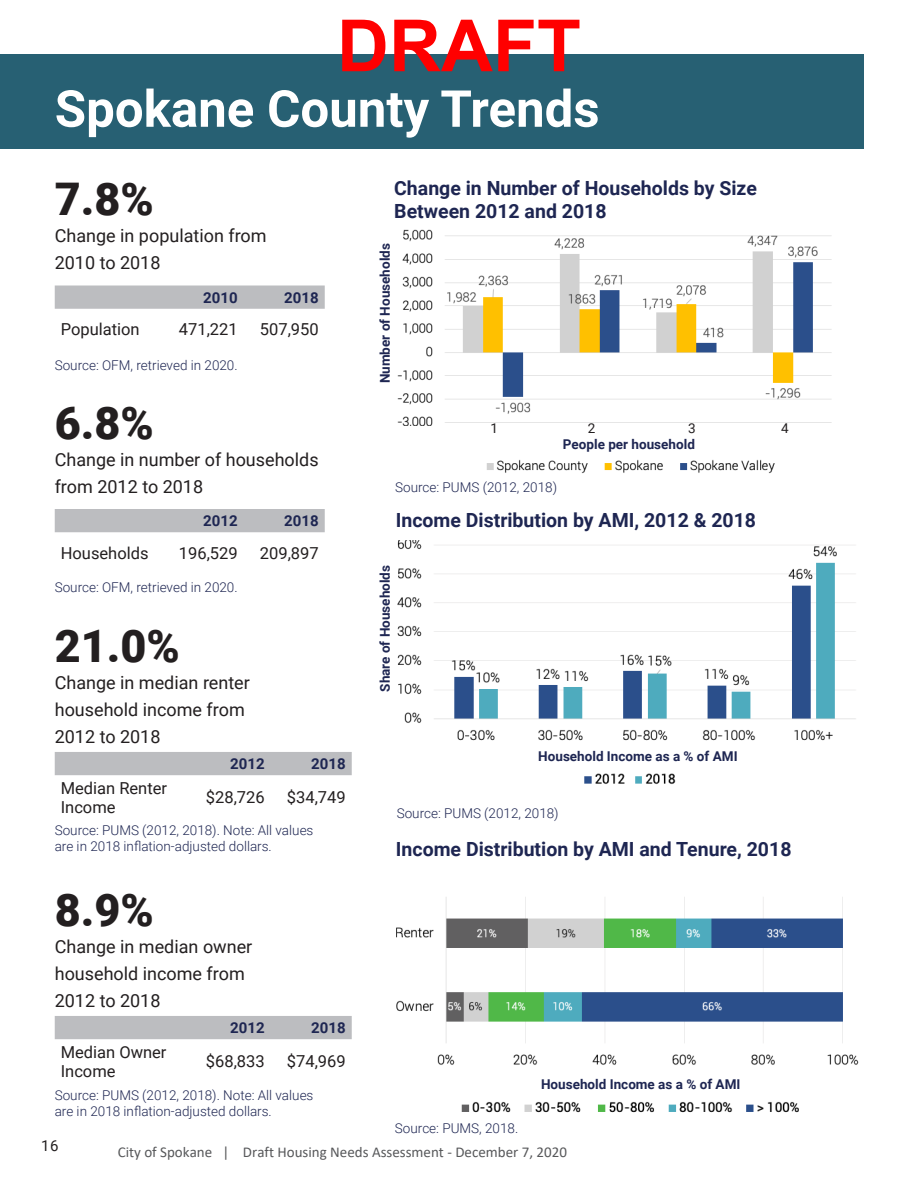
<style>
.page{position:relative;width:918px;height:1188px;background:#fff}
.page>*{position:absolute;margin:0;border:0;box-sizing:border-box;transform-origin:0 0}
.t1{font:700 72px "Arial";color:#f00}
.Heading_Title{font:700 51px "Roboto";color:#fff}
.Large_Number_Call_Ou{font:900 45px "Roboto";color:#231f20}
.Document_Header{font:700 19.5px "Roboto";color:#1e2652}
.Large_Number_Call_Ou-2{font:18px/27px "Roboto";color:#231f20}
.t2{font:16.5px "Roboto";color:#231f20}
.t3{font:15px "Calibri";color:#57585a}
.t4{font:700 15px "Roboto";color:#1e2652}
.t5{font:15px "Roboto";color:#231f20}
.Document_Header-2{font:300 13.5px/16.2px "Roboto";color:#1e2652}
.Document_Header-3{font:700 13.5px "Roboto";color:#1e2652}
.Document_Header-4{font:13.5px "Roboto";color:#231f20}
</style>
<div class="page">
<img style="left:397px;top:229px;width:435px;height:196px">
<img style="left:486px;top:459px;width:289px;height:15px">
<img style="left:397px;top:540px;width:459px;height:245px">
<img style="left:397px;top:897px;width:462px;height:216px">
<div style="left:55px;top:286px;width:270px;height:23px;background:#bcbdc0"></div>
<div style="left:55px;top:509px;width:270px;height:23px;background:#bcbdc0"></div>
<div style="left:55px;top:752px;width:297px;height:23px;background:#bcbdc0"></div>
<div style="left:55px;top:1016px;width:297px;height:23px;background:#bcbdc0"></div>
<div style="left:0;top:54px;width:864px;height:95px;background:#276073"></div>
<div style="left:536px;top:751px;width:204px;height:17px;background:#fff"></div>
<div style="left:539px;top:1079px;width:204px;height:17px;background:#fff"></div>
<h1 class="t1" style="left:337px;top:-5px;width:245px">DRAFT</h1>
<p class="Heading_Title" style="left:55px;top:73px;width:546px">Spokane County Trends</p>
<p class="Large_Number_Call_Ou" style="left:55px;top:168px;width:101px">7.8%</p>
<p class="Large_Number_Call_Ou-2" style="left:55px;top:222px;width:213px">Change in population from<br>2010 to 2018</p>
<p class="t4" style="left:203px;top:287px;width:36px">2010</p>
<p class="t4" style="left:284px;top:287px;width:36px">2018</p>
<p class="t2" style="left:61px;top:318px;width:80px">Population</p>
<p class="t2" style="left:179px;top:318px;width:60px">471,221</p>
<p class="t2" style="left:260px;top:318px;width:60px">507,950</p>
<p class="Document_Header-2" style="left:55px;top:356px;width:184px">Source: OFM, retrieved in 2020.</p>
<p class="Large_Number_Call_Ou" style="left:55px;top:391px;width:101px">6.8%</p>
<p class="Large_Number_Call_Ou-2" style="left:55px;top:445px;width:265px">Change in number of households from 2012 to 2018</p>
<p class="t4" style="left:203px;top:510px;width:36px">2012</p>
<p class="t4" style="left:284px;top:510px;width:36px">2018</p>
<p class="t2" style="left:61px;top:541px;width:89px">Households</p>
<p class="t2" style="left:179px;top:541px;width:60px">196,529</p>
<p class="t2" style="left:260px;top:541px;width:60px">209,897</p>
<p class="Document_Header-2" style="left:55px;top:578px;width:184px">Source: OFM, retrieved in 2020.</p>
<p class="Large_Number_Call_Ou" style="left:55px;top:615px;width:127px">21.0%</p>
<p class="Large_Number_Call_Ou-2" style="left:55px;top:669px;width:197px">Change in median renter</p>
<p class="Large_Number_Call_Ou-2" style="left:55px;top:696px;width:192px">household income from<br>2012 to 2018</p>
<p class="t2" style="left:61px;top:776px;width:108px">Median Renter</p>
<p class="t2" style="left:61px;top:796px;width:56px">Income</p>
<p class="t4" style="left:230px;top:753px;width:36px">2012</p>
<p class="t4" style="left:311px;top:753px;width:36px">2018</p>
<p class="t2" style="left:206px;top:786px;width:60px">$28,726</p>
<p class="t2" style="left:287px;top:786px;width:60px">$34,749</p>
<p class="Document_Header-2" style="left:55px;top:822px;width:260px">Source: PUMS (2012, 2018). Note: All values are in 2018 inflation-adjusted dollars.</p>
<p class="Large_Number_Call_Ou" style="left:55px;top:879px;width:101px">8.9%</p>
<p class="Large_Number_Call_Ou-2" style="left:55px;top:933px;width:199px">Change in median owner household income from<br>2012 to 2018</p>
<p class="t2" style="left:61px;top:1040px;width:107px">Median Owner</p>
<p class="t2" style="left:61px;top:1060px;width:56px">Income</p>
<p class="t4" style="left:230px;top:1017px;width:36px">2012</p>
<p class="t4" style="left:311px;top:1017px;width:36px">2018</p>
<p class="t2" style="left:206px;top:1050px;width:60px">$68,833</p>
<p class="t2" style="left:287px;top:1050px;width:60px">$74,969</p>
<p class="Document_Header-2" style="left:55px;top:1087px;width:260px">Source: PUMS (2012, 2018). Note: All values are in 2018 inflation-adjusted dollars.</p>
<p class="Document_Header" style="left:394px;top:174px;width:364px">Change in Number of Households by Size</p>
<p class="Document_Header" style="left:394px;top:198px;width:214px">Between 2012 and 2018</p>
<p class="Document_Header-3" style="left:376px;top:383px;width:142px;rotate:-90deg">Number of Households</p>
<p class="Document_Header-4" style="left:490px;top:419px;width:9px">1</p>
<p class="Document_Header-4" style="left:588px;top:419px;width:9px">2</p>
<p class="Document_Header-4" style="left:688px;top:419px;width:9px">3</p>
<p class="Document_Header-4" style="left:781px;top:419px;width:9px">4</p>
<p class="Document_Header-3" style="left:563px;top:435px;width:133px">People per household</p>
<p class="Document_Header-2" style="left:395px;top:479px;width:163px">Source: PUMS (2012, 2018)</p>
<p class="Document_Header" style="left:396px;top:507px;width:362px">Income Distribution by AMI, 2012 &amp; 2018</p>
<p class="Document_Header-3" style="left:376px;top:692px;width:128px;rotate:-90deg">Share of Households</p>
<p class="Document_Header-3" style="left:538px;top:747px;width:201px">Household Income as a % of AMI</p>
<p class="Document_Header-2" style="left:397px;top:804px;width:163px">Source: PUMS (2012, 2018)</p>
<p class="Document_Header" style="left:396px;top:836px;width:397px">Income Distribution by AMI and Tenure, 2018</p>
<p class="Document_Header-2" style="left:395px;top:1120px;width:125px">Source: PUMS, 2018.</p>
<p class="Document_Header-3" style="left:541px;top:1075px;width:201px">Household Income as a % of AMI</p>
<p class="t5" style="left:41px;top:1135px;width:19px">16</p>
<p class="t3" style="left:118px;top:1142px;width:451px">City of Spokane | Draft Housing Needs Assessment - December 7, 2020</p>
</div>
